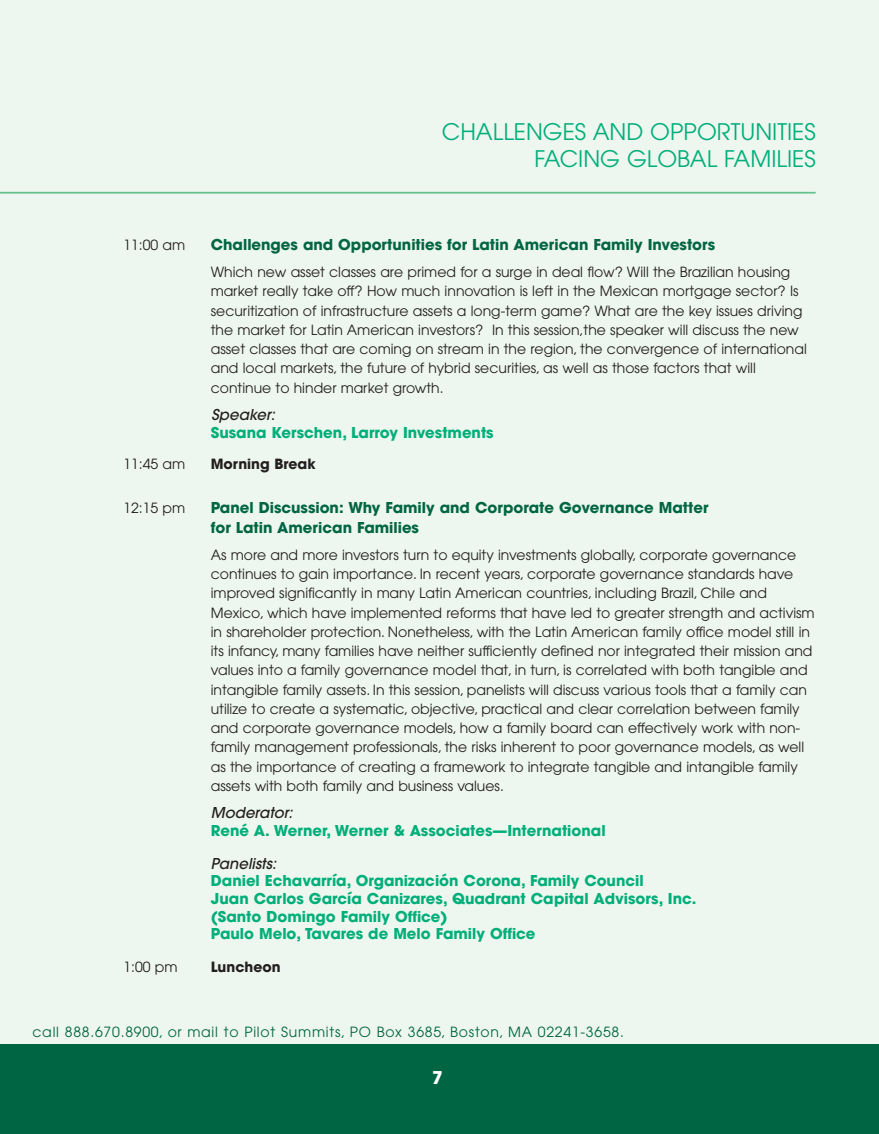
<style>
.page{position:relative;width:879px;height:1134px;background:#fff}
.page>*{position:absolute;margin:0;border:0;box-sizing:border-box;transform-origin:0 0}
.t1{font:22.75px/27.3px "Avant Garde";color:#00ae79;text-align:right}
.t2{font:700 17.5px "Avant Garde";color:#fff}
.t3{font:700 14.88px/17.5px "Avant Garde";color:#00ae79}
.t4{font:700 14.88px/20.1px "Avant Garde";color:#006543}
.t5{font:italic 500 14.88px "Avant Garde";color:#231f20}
.t6{font:14px/19.2px "Avant Garde";color:#231f20}
.t7{font:14px "Avant Garde";letter-spacing:.055em;color:#006543}
.t8{font:700 14px "Avant Garde";color:#231f20}
</style>
<div class="page">
<div style="left:0;top:0;width:878px;height:1069px;background:#eef7ef"></div>
<div style="left:0;top:1045px;width:878px;height:89px;background:#006543"></div>
<hr style="left:0;top:192px;width:815px;height:2px;background:#67c18c">
<h1 class="t1" style="left:442px;top:118px;width:375px">CHALLENGES AND OPPORTUNITIES<br>FACING GLOBAL FAMILIES</h1>
<p class="t6" style="left:123px;top:235px;width:63px">11:00 am</p>
<p class="t4" style="left:211px;top:235px;width:506px">Challenges and Opportunities for Latin American Family Investors</p>
<p class="t6" style="left:211px;top:262px;width:597px">Which new asset classes are primed for a surge in deal flow? Will the Brazilian housing market really take off? How much innovation is left in the Mexican mortgage sector? Is securitization of infrastructure assets a long-term game? What are the key issues driving the market for Latin American investors? In this session,the speaker will discuss the new asset classes that are coming on stream in the region, the convergence of international and local markets, the future of hybrid securities, as well as those factors that will continue to hinder market growth.</p>
<p class="t5" style="left:211px;top:406px;width:68px">Speaker:</p>
<p class="t3" style="left:211px;top:423px;width:284px">Susana Kerschen, Larroy Investments</p>
<p class="t6" style="left:123px;top:455px;width:63px">11:45 am</p>
<p class="t8" style="left:211px;top:455px;width:106px">Morning Break</p>
<p class="t6" style="left:123px;top:498px;width:63px">12:15 pm</p>
<p class="t4" style="left:211px;top:497px;width:499px">Panel Discussion: Why Family and Corporate Governance Matter for Latin American Families</p>
<p class="t6" style="left:211px;top:545px;width:605px">As more and more investors turn to equity investments globally, corporate governance continues to gain importance. In recent years, corporate governance standards have improved significantly in many Latin American countries, including Brazil, Chile and Mexico, which have implemented reforms that have led to greater strength and activism in shareholder protection. Nonetheless, with the Latin American family office model still in its infancy, many families have neither sufficiently defined nor integrated their mission and values into a family governance model that, in turn, is correlated with both tangible and intangible family assets. In this session, panelists will discuss various tools that a family can utilize to create a systematic, objective, practical and clear correlation between family and corporate governance models, how a family board can effectively work with non&shy;family management professionals, the risks inherent to poor governance models, as well as the importance of creating a framework to integrate tangible and intangible family assets with both family and business values.</p>
<p class="t5" style="left:211px;top:804px;width:87px">Moderator:</p>
<p class="t3" style="left:211px;top:821px;width:396px">René A. Werner, Werner &amp; Associates—International</p>
<p class="t5" style="left:211px;top:854px;width:70px">Panelists:</p>
<p class="t3" style="left:211px;top:872px;width:487px">Daniel Echavarría, Organización Corona, Family Council<br>Juan Carlos García Canizares, Quadrant Capital Advisors, Inc. (Santo Domingo Family Office)<br>Paulo Melo, Tavares de Melo Family Office</p>
<p class="t6" style="left:123px;top:957px;width:56px">1:00 pm</p>
<p class="t8" style="left:211px;top:957px;width:71px">Luncheon</p>
<p class="t7" style="left:32px;top:1023px;width:593px">call 888.670.8900, or mail to Pilot Summits, PO Box 3685, Boston, MA 02241-3658.</p>
<p class="t2" style="left:432px;top:1066px;width:12px">7</p>
</div>
